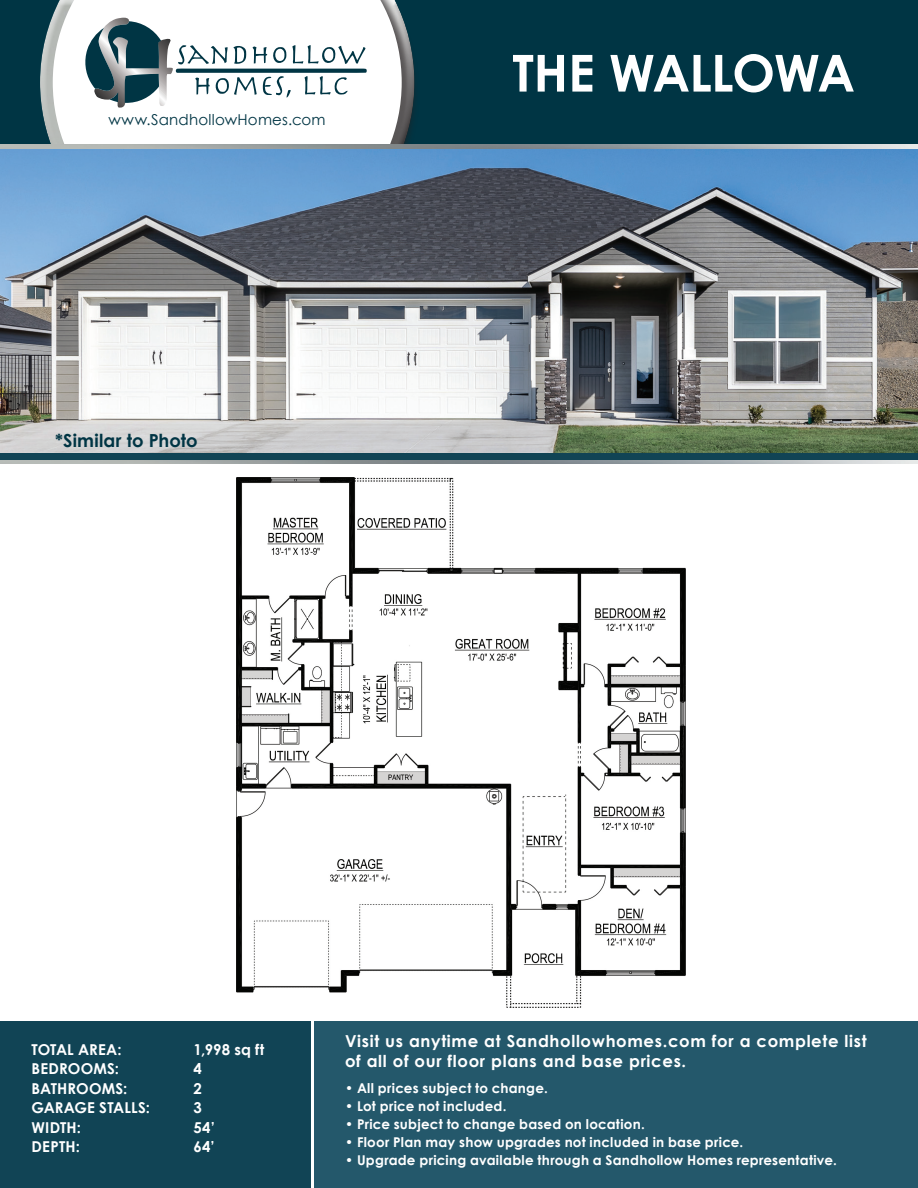
<style>
.page{position:relative;width:918px;height:1188px;background:#fff}
.page>*{position:absolute;margin:0;border:0;box-sizing:border-box;transform-origin:0 0}
.t1{font:700 51px "Century Gothic";letter-spacing:-.02em;color:#fff}
.t2{font:700 18px "Century Gothic";letter-spacing:.005em;color:#003544}
.t3{font:700 16.5px/19.8px "Century Gothic";letter-spacing:.04em;color:#fff}
.t4{font:700 15px "Century Gothic";letter-spacing:.01em;color:#fff}
.t5{font:15px "Century Gothic";letter-spacing:.015em;color:#003544}
.Paragraph_Style_2{font:700 13.5px "Century Gothic";letter-spacing:.015em;color:#fff}
</style>
<div class="page">
<div style="left:0;top:0;width:918px;height:146px;background:#003544"></div>
<div style="left:55px;top:0;width:365px;height:273px;background:#231f20;opacity:.75"></div>
<svg style="left:53px;top:0;width:349px;height:145px;background:#f6f7f6"></svg>
<svg style="left:85px;top:18px;width:282px;height:90px"></svg>
<img style="left:0;top:145px;width:918px;height:308px">
<div style="left:0;top:1022px;width:311px;height:166px;background:#145"></div>
<div style="left:311px;top:1022px;width:607px;height:166px;background:#24586b"></div>
<hr style="left:311px;top:1021px;width:3px;height:166px;background:#fff">
<div style="left:0;top:453px;width:918px;height:7px;background:#145"></div>
<img style="left:236px;top:477px;width:449px;height:530px">
<p class="t5" style="left:108px;top:109px;width:219px">www.SandhollowHomes.com</p>
<p class="t2" style="left:55px;top:426px;width:144px">*Similar to Photo</p>
<p class="t1" style="left:512px;top:34px;width:344px">THE WALLOWA</p>
<p class="t4" style="left:32px;top:1038px;width:92px">TOTAL AREA:</p>
<p class="t4" style="left:194px;top:1038px;width:72px">1,998 sq ft</p>
<p class="t4" style="left:32px;top:1057px;width:89px">BEDROOMS:</p>
<p class="t4" style="left:194px;top:1057px;width:10px">4</p>
<p class="t4" style="left:32px;top:1077px;width:97px">BATHROOMS:</p>
<p class="t4" style="left:194px;top:1077px;width:10px">2</p>
<p class="t4" style="left:32px;top:1096px;width:120px">GARAGE STALLS:</p>
<p class="t4" style="left:194px;top:1096px;width:10px">3</p>
<p class="t4" style="left:32px;top:1116px;width:51px">WIDTH:</p>
<p class="t4" style="left:194px;top:1116px;width:23px">54’</p>
<p class="t4" style="left:32px;top:1135px;width:50px">DEPTH:</p>
<p class="t4" style="left:194px;top:1135px;width:23px">64’</p>
<p class="t3" style="left:345px;top:1030px;width:523px">Visit us anytime at Sandhollowhomes.com for a complete list of all of our floor plans and base prices.</p>
<p class="Paragraph_Style_2" style="left:345px;top:1078px;width:204px">• All prices subject to change.</p>
<p class="Paragraph_Style_2" style="left:345px;top:1096px;width:163px">• Lot price not included.</p>
<p class="Paragraph_Style_2" style="left:345px;top:1114px;width:301px">• Price subject to change based on location.</p>
<p class="Paragraph_Style_2" style="left:345px;top:1132px;width:400px">• Floor Plan may show upgrades not included in base price.</p>
<p class="Paragraph_Style_2" style="left:345px;top:1150px;width:493px">• Upgrade pricing available through a Sandhollow Homes representative.</p>
</div>
